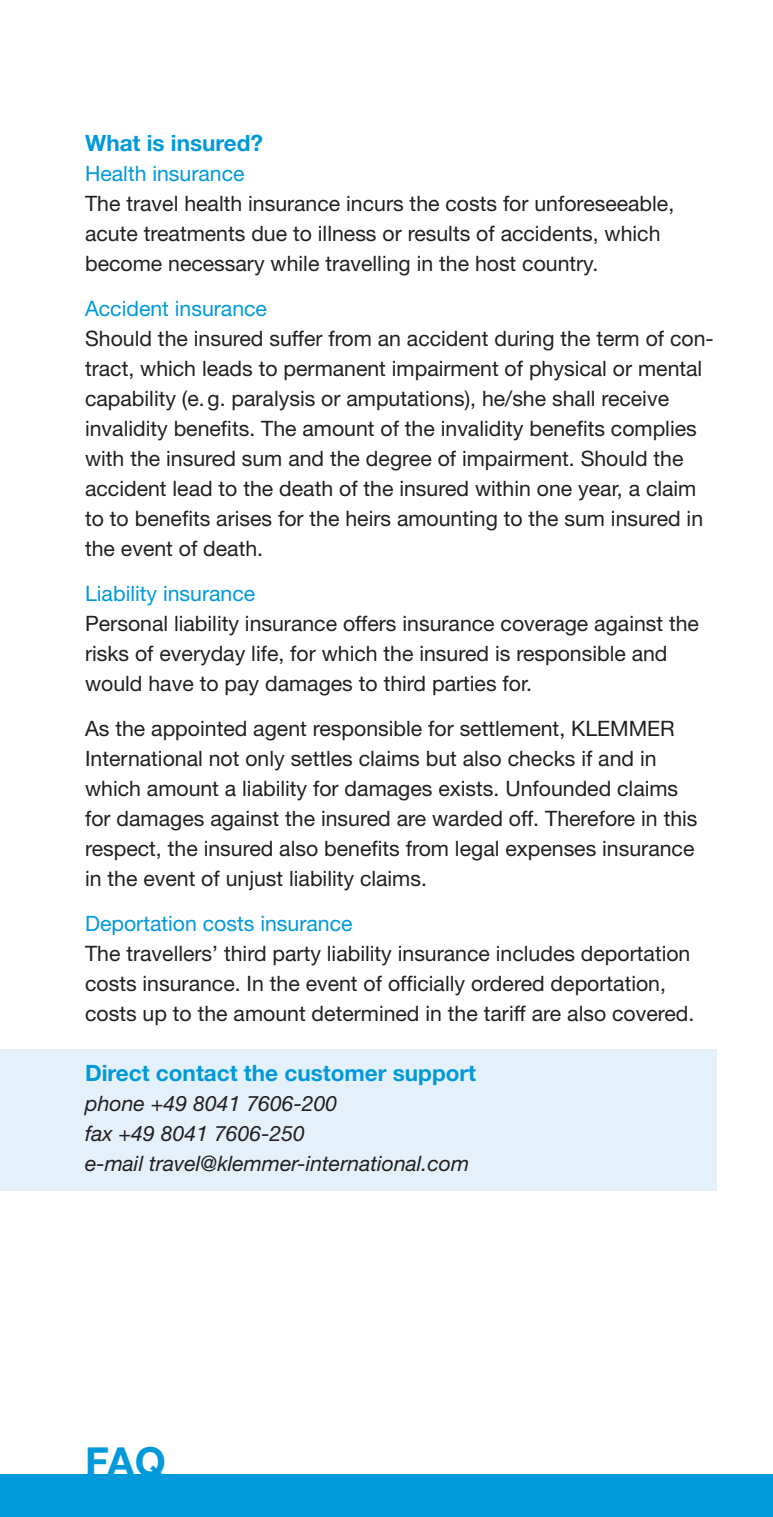
<style>
.page{position:relative;width:773px;height:1517px;background:#fff}
.page>*{position:absolute;margin:0;border:0;box-sizing:border-box;transform-origin:0 0}
.t1{font:700 40px "Helvetica Neue LT Pro";color:#0099da}
.t2{font:700 22.5px "Helvetica Neue LT Pro";color:#0099da}
.Fließtext{font:21.25px/30px "Helvetica Neue LT Pro";color:#231f20}
.Infobox_kursiv{font:italic 21.25px/30px "Helvetica Neue LT Pro";color:#231f20}
.t3{font:21.25px "Helvetica Neue LT Pro";color:#0099da}
</style>
<div class="page">
<div style="left:0;top:1474px;width:772px;height:43px;background:#0099da"></div>
<div style="left:0;top:1049px;width:716px;height:142px;background:#e4f1fa"></div>
<h2 class="t2" style="left:85px;top:128px;width:179px">What is insured?</h2>
<h3 class="t3" style="left:85px;top:160px;width:161px">Health insurance</h3>
<p class="Fließtext" style="left:85px;top:187px;width:590px">The travel health insurance incurs the costs for unforeseeable, acute treatments due to illness or results of accidents, which become necessary while travelling in the host country.</p>
<h3 class="t3" style="left:85px;top:295px;width:183px">Accident insurance</h3>
<p class="Fließtext" style="left:85px;top:322px;width:630px">Should the insured suffer from an accident during the term of con&shy;tract, which leads to permanent impairment of physical or mental capability (e.g. paralysis or amputations), he/she shall receive invalidity benefits. The amount of the invalidity benefits complies with the insured sum and the degree of impairment. Should the accident lead to the death of the insured within one year, a claim to to benefits arises for the heirs amounting to the sum insured in the event of death.</p>
<h3 class="t3" style="left:85px;top:580px;width:172px">Liability insurance</h3>
<p class="Fließtext" style="left:85px;top:607px;width:615px">Personal liability insurance offers insurance coverage against the risks of everyday life, for which the insured is responsible and would have to pay damages to third parties for.</p>
<p class="Fließtext" style="left:85px;top:712px;width:614px">As the appointed agent responsible for settlement, KLEMMER International not only settles claims but also checks if and in which amount a liability for damages exists. Unfounded claims for damages against the insured are warded off. Therefore in this respect, the insured also benefits from legal expenses insurance in the event of unjust liability claims.</p>
<h3 class="t3" style="left:85px;top:910px;width:269px">Deportation costs insurance</h3>
<p class="Fließtext" style="left:85px;top:937px;width:610px">The travellers’ third party liability insurance includes deportation costs insurance. In the event of officially ordered deportation, costs up to the amount determined in the tariff are also covered.</p>
<h2 class="t2" style="left:85px;top:1058px;width:392px">Direct contact the customer support</h2>
<p class="Infobox_kursiv" style="left:85px;top:1087px;width:385px">phone +49 8041 7606-200<br>fax +49 8041 7606-250<br>e-mail travel@klemmer-international.com</p>
<p class="t1" style="left:85px;top:1436px;width:82px">FAQ</p>
</div>
